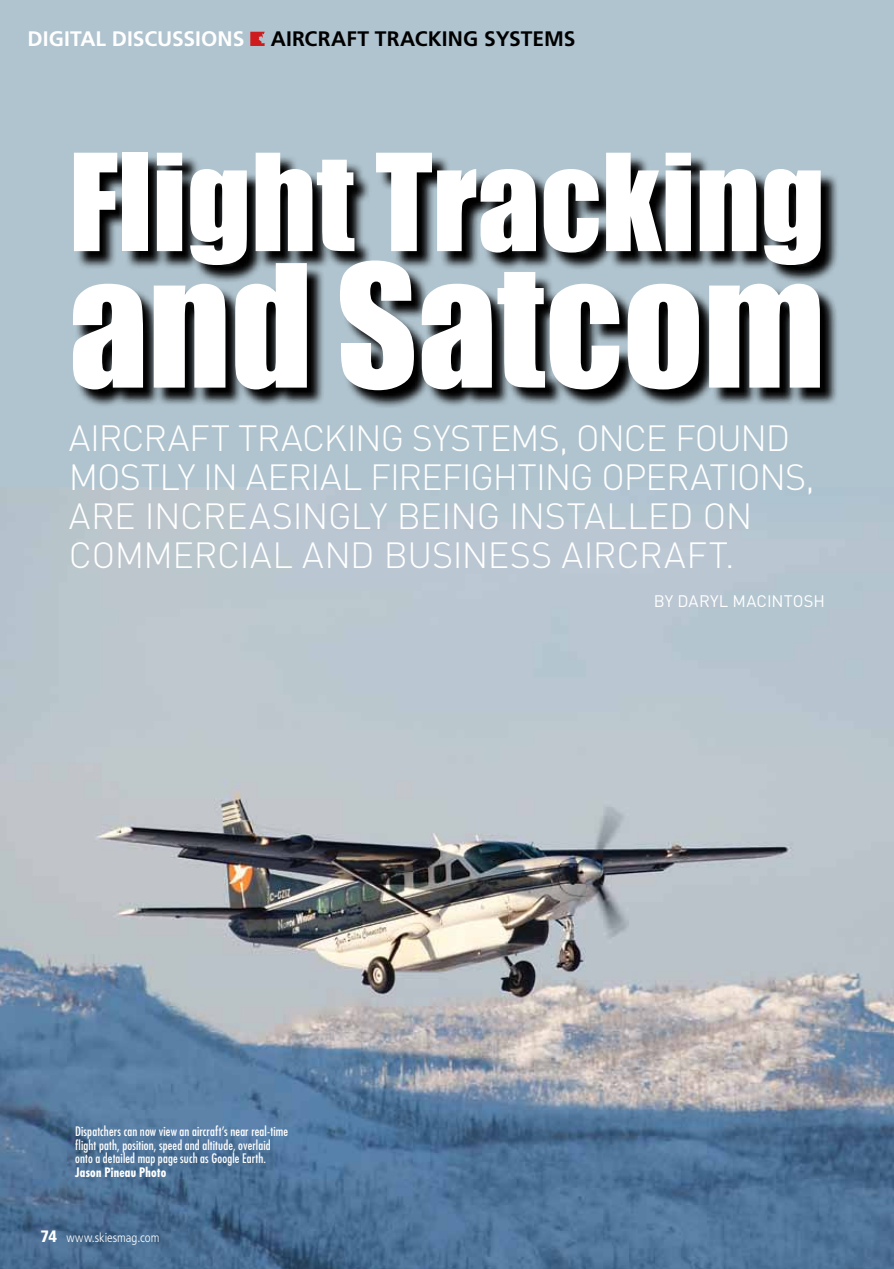
<style>
.page{position:relative;width:894px;height:1269px;background:#b0c4cf}
.page>*{position:absolute;margin:0;border:0;box-sizing:border-box;transform-origin:0 0}
.t1{font:157.5px "Impact";color:#fff}
.t2{font:124.5px "Impact";color:#fff}
.t3{font:300 36px/39px "DIN";letter-spacing:-.015em;color:#fff}
.t4{font:700 21px "Frutiger";color:#000}
.t5{font:700 21px "Frutiger";color:#fff}
.t6{font:16.5px "DIN";letter-spacing:.005em;color:#fff}
.t7{font:condensed 12.75px/13.5px "Futura";letter-spacing:.01em;color:#fff}
.t8{font:300 condensed 12.75px "Frutiger";color:#fff}
.t9{font:700 condensed 12.75px "Futura";letter-spacing:.015em;color:#fff}
.s1{font-weight:900;font-size:16.5px}
</style>
<div class="page">
<img style="left:0;top:488px;width:894px;height:781px">
<svg style="left:76px;top:157px;width:761px;height:250px"></svg>
<svg style="left:250px;top:32px;width:15px;height:14px"></svg>
<p class="t5" style="left:27px;top:27px;width:218px">DIGITAL DISCUSSIONS</p>
<p class="t4" style="left:271px;top:27px;width:184px">AI RCRAFT TRACKING</p>
<p class="t4" style="left:484px;top:27px;width:91px">SYSTEMS</p>
<h2 class="t2" style="left:69px;top:126px;width:758px">Flight Tracking</h2>
<h1 class="t1" style="left:69px;top:229px;width:758px">and Satcom</h1>
<p class="t3" style="left:69px;top:418px;width:747px">AIRCRAFT TRACKING SYSTEMS, ONCE FOUND MOSTLY IN AERIAL FIREFIGHTING OPERATIONS, ARE INCREASINGLY BEING INSTALLED ON COMMERCIAL AND BUSINESS AIRCRAFT.</p>
<p class="t6" style="left:654px;top:590px;width:173px">BY DARYL MACINTOSH</p>
<p class="t7" style="left:75px;top:1125px;width:214px">Dispatchers can now view an aircraft’s near real-time flight path, position, speed and altitude, overlaid onto a detailed map page such as Google Earth.</p>
<p class="t9" style="left:75px;top:1164px;width:93px">Jason Pineau Photo</p>
<p class="t8" style="left:40px;top:1230px;width:121px"><span class="s1">74</span> www.skiesmag.com</p>
</div>
